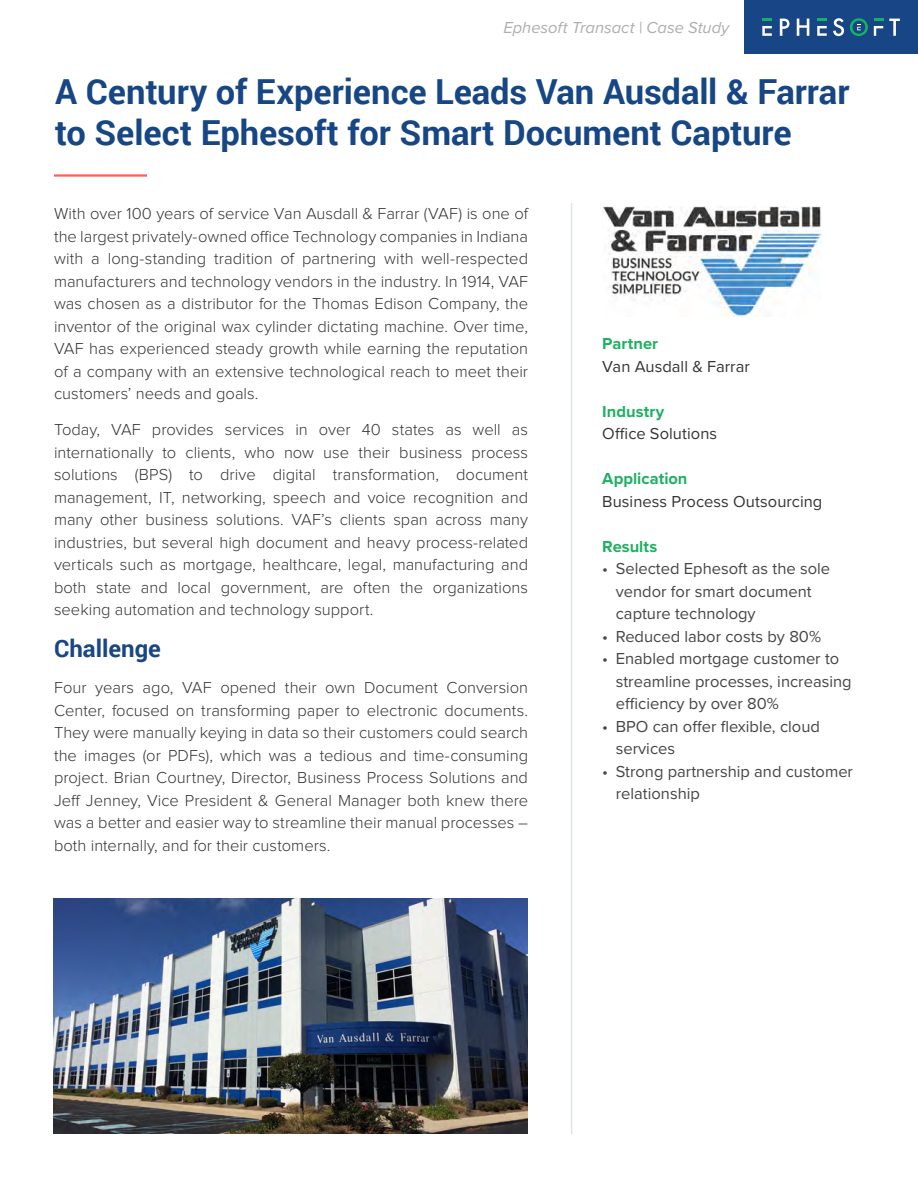
<style>
.page{position:relative;width:918px;height:1188px;background:#fff}
.page>*{position:absolute;margin:0;border:0;box-sizing:border-box;transform-origin:0 0}
.t1{font:700 34.5px/41.4px "Roboto";color:#174685}
.t2{font:700 24px "Roboto";color:#184785}
.t3{font:300 16.5px/22.5px "Proxima Nova";color:#353534;text-align:justify}
.t4{font:16.5px/22.5px "Proxima Nova";color:#464547}
.t5{font:16.5px "Proxima Nova";color:#353534}
.t6{font:700 16.5px "Proxima Nova";color:#1eb162}
.t7{font:italic 16.5px "Proxima Nova";color:#afadae}
</style>
<div class="page">
<div style="left:744px;top:0;width:174px;height:54px;background:#174585"></div>
<svg style="left:889px;top:19px;width:11px;height:17px"></svg>
<svg style="left:780px;top:19px;width:9px;height:17px"></svg>
<svg style="left:797px;top:19px;width:12px;height:17px"></svg>
<svg style="left:833px;top:18px;width:11px;height:18px"></svg>
<svg style="left:874px;top:19px;width:9px;height:17px"></svg>
<svg style="left:817px;top:19px;width:10px;height:17px"></svg>
<svg style="left:762px;top:19px;width:10px;height:17px"></svg>
<svg style="left:850px;top:18px;width:18px;height:18px"></svg>
<hr style="left:54px;top:174px;width:93px;height:3px;background:#ff5e54">
<hr style="left:571px;top:203px;width:1px;height:931px;background:#dde5e6">
<img style="left:602px;top:206px;width:219px;height:110px">
<img style="left:54px;top:899px;width:474px;height:235px">
<p class="t7" style="left:503px;top:16px;width:227px">Ephesoft Transact | Case Study</p>
<h1 class="t1" style="left:55px;top:69px;width:796px">A Century of Experience Leads Van Ausdall &amp; Farrar to Select Ephesoft for Smart Document Capture</h1>
<p class="t3" style="left:54px;top:203px;width:476px">With over 100 years of service Van Ausdall &amp; Farrar (VAF) is one of the largest privately-owned office Technology companies in Indiana with a long-standing tradition of partnering with well-respected manufacturers and technology vendors in the industry. In 1914, VAF was chosen as a distributor for the Thomas Edison Company, the inventor of the original wax cylinder dictating machine. Over time, VAF has experienced steady growth while earning the reputation of a company with an extensive technological reach to meet their customers’ needs and goals.</p>
<p class="t3" style="left:54px;top:419px;width:476px">Today, VAF provides services in over 40 states as well as internationally to clients, who now use their business process solutions (BPS) to drive digital transformation, document management, IT, networking, speech and voice recognition and many other business solutions. VAF’s clients span across many industries, but several high document and heavy process-related verticals such as mortgage, healthcare, legal, manufacturing and both state and local government, are often the organizations seeking automation and technology support.</p>
<h2 class="t2" style="left:54px;top:632px;width:108px">Challenge</h2>
<p class="t3" style="left:54px;top:677px;width:476px">Four years ago, VAF opened their own Document Conversion Center, focused on transforming paper to electronic documents.<br>They were manually keying in data so their customers could search the images (or PDFs), which was a tedious and time-consuming project. Brian Courtney, Director, Business Process Solutions and Jeff Jenney, Vice President &amp; General Manager both knew there was a better and easier way to streamline their manual processes – both internally, and for their customers.</p>
<p class="t6" style="left:602px;top:331px;width:57px">Partner</p>
<p class="t5" style="left:602px;top:354px;width:149px">Van Ausdall &amp; Farrar</p>
<p class="t6" style="left:602px;top:399px;width:64px">Industry</p>
<p class="t5" style="left:602px;top:421px;width:116px">Office Solutions</p>
<p class="t6" style="left:602px;top:466px;width:87px">Application</p>
<p class="t5" style="left:602px;top:489px;width:222px">Business Process Outsourcing</p>
<p class="t6" style="left:602px;top:534px;width:57px">Results</p>
<p class="t4" style="left:616px;top:557px;width:216px;text-indent:-13px">• Selected Ephesoft as the sole vendor for smart document capture technology</p>
<p class="t4" style="left:602px;top:624px;width:220px">• Reduced labor costs by 80%</p>
<p class="t4" style="left:616px;top:647px;width:237px;text-indent:-13px">• Enabled mortgage customer to streamline processes, increasing efficiency by over 80%</p>
<p class="t4" style="left:616px;top:714px;width:206px;text-indent:-13px">• BPO can offer flexible, cloud services</p>
<p class="t4" style="left:616px;top:759px;width:239px;text-indent:-13px">• Strong partnership and customer relationship</p>
</div>
